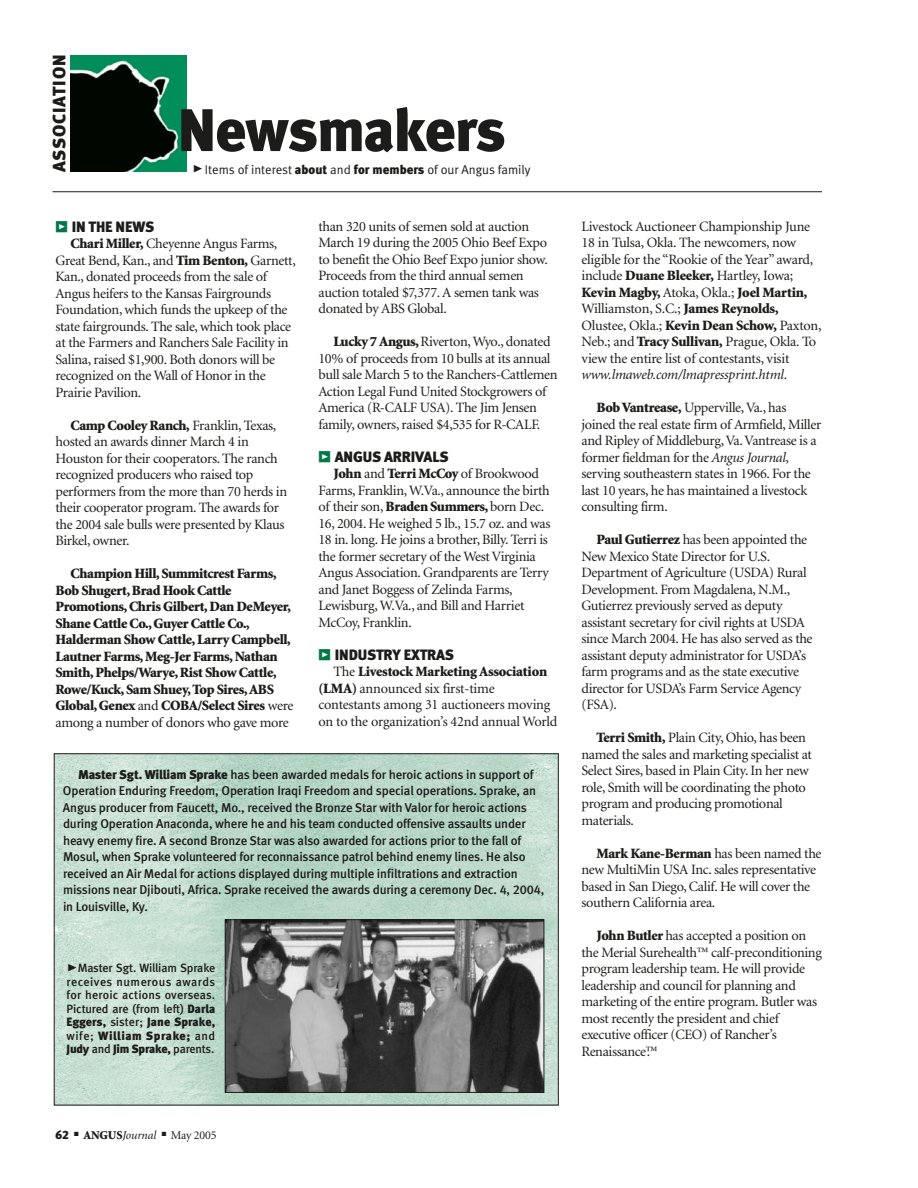
<style>
.page{position:relative;width:918px;height:1188px;background:#fff}
.page>*{position:absolute;margin:0;border:0;box-sizing:border-box;transform-origin:0 0}
.t1{font:60px "Meta Black LF";letter-spacing:-.015em;color:#1c1c1a}
.t2{font:18px "Meta Black LF";letter-spacing:.05em;color:#1c1c1a}
.t3{font:15px "Meta Black LF";letter-spacing:-.01em;color:#1c1c1a}
.t4{font:14.25px/16.5px "Minion";letter-spacing:-.025em;color:#1c1c1a}
.t5{font:900 14.25px/16.5px "Minion";letter-spacing:-.025em;color:#1c1c1a}
.t6{font:12.75px/16.5px "Meta Medium LF";letter-spacing:-.01em;color:#1c1c1a}
.t7{font:12.75px "Meta Normal LF";color:#1c1c1a}
.t8{font:12px/13.5px "Meta Medium LF";letter-spacing:.015em;color:#1c1c1a;text-align:justify}
.t9{font:12px/13.5px "Meta Black LF";letter-spacing:.005em;color:#1c1c1a;text-align:justify}
.t10{font:italic 12px "Minion";letter-spacing:-.01em;color:#1c1c1a}
.s1{font-family:"Meta Black Caps Expert";font-size:21px}
.s2{font-family:"Meta Black LF"}
.s3{font-family:"Meta Black Expert";color:#007947}
.s4{font-weight:900}
.s5{font-weight:400}
.s6{font-family:"Meta Medium LF"}
.s7{font-style:italic}
.s8{font-family:"Meta Black LF";font-style:normal}
.s9{font-weight:900;font-style:normal}
.s10{font-style:normal}
</style>
<div class="page">
<img style="left:71px;top:55px;width:116px;height:117px">
<hr style="left:53px;top:192px;width:769px;height:1px;background:#1c1c1a">
<img style="left:56px;top:756px;width:500px;height:347px">
<img style="left:227px;top:922px;width:315px;height:169px">
<div style="left:225px;top:920px;width:319px;height:173px;border:1px solid #1c1c1a"></div>
<p class="t2" style="left:52px;top:172px;width:119px;rotate:-90deg">ASSOCIATION</p>
<h1 class="t1" style="left:178px;top:107px;width:330px">Newsmakers</h1>
<p class="t7" style="left:192px;top:164px;width:340px"><span class="s1">@</span> Items of interest <span class="s2">about</span> and <span class="s2">for members</span> of our Angus family</p>
<p class="t3" style="left:56px;top:221px;width:100px"><span class="s3">Z</span> IN THE NEWS</p>
<p class="t4" style="left:55px;top:236px;width:242px;text-indent:15px"><span class="s4">Chari Miller,</span> Cheyenne Angus Farms, Great Bend, Kan., and <span class="s4">Tim Benton,</span> Garnett, Kan., donated proceeds from the sale of Angus heifers to the Kansas Fairgrounds Foundation, which funds the upkeep of the state fairgrounds. The sale, which took place at the Farmers and Ranchers Sale Facility in Salina, raised $1,900. Both donors will be recognized on the Wall of Honor in the Prairie Pavilion.</p>
<p class="t4" style="left:55px;top:418px;width:233px;text-indent:15px"><span class="s4">Camp Cooley Ranch,</span> Franklin, Texas, hosted an awards dinner March 4 in Houston for their cooperators. The ranch recognized producers who raised top performers from the more than 70 herds in their cooperator program. The awards for the 2004 sale bulls were presented by Klaus Birkel, owner.</p>
<p class="t5" style="left:55px;top:566px;width:239px;text-indent:15px">Champion Hill, Summitcrest Farms, Bob Shugert, Brad Hook Cattle Promotions, Chris Gilbert, Dan DeMeyer, Shane Cattle Co., Guyer Cattle Co., Halderman Show Cattle, Larry Campbell, Lautner Farms, Meg-Jer Farms, Nathan Smith, Phelps/Warye, Rist Show Cattle, Rowe/Kuck, Sam Shuey, Top Sires, ABS Global, Genex <span class="s5">and</span> COBA/Select Sires <span class="s5">were among a number of donors who gave more</span></p>
<p class="t4" style="left:318px;top:219px;width:231px">than 320 units of semen sold at auction March 19 during the 2005 Ohio Beef Expo to benefit the Ohio Beef Expo junior show.<br>Proceeds from the third annual semen auction totaled $7,377. A semen tank was donated by ABS Global.</p>
<p class="t4" style="left:318px;top:334px;width:241px;text-indent:15px"><span class="s4">Lucky 7 Angus,</span>Riverton, Wyo., donated 10% of proceeds from 10 bulls at its annual bull sale March 5 to the Ranchers-Cattlemen Action Legal Fund United Stockgrowers of America (R-CALF USA). The Jim Jensen family, owners, raised $4,535 for R-CALF.</p>
<p class="t3" style="left:318px;top:451px;width:132px"><span class="s3">Z</span> ANGUS ARRIVALS</p>
<p class="t4" style="left:318px;top:466px;width:233px;text-indent:15px"><span class="s4">John</span> and <span class="s4">Terri McCoy</span> of Brookwood Farms, Franklin, W.Va., announce the birth of their son, <span class="s4">Braden Summers,</span>born Dec.<br>16, 2004. He weighed 5 lb., 15.7 oz. and was 18 in. long. He joins a brother, Billy. Terri is the former secretary of the West Virginia Angus Association. Grandparents are Terry and Janet Boggess of Zelinda Farms, Lewisburg, W.Va., and Bill and Harriet McCoy, Franklin.</p>
<p class="t3" style="left:318px;top:649px;width:137px"><span class="s3">Z</span> INDUSTRY EXTRAS</p>
<p class="t4" style="left:319px;top:664px;width:240px;text-indent:15px">The <span class="s4">Livestock Marketing Association (LMA)</span> announced six first-time contestants among 31 auctioneers moving on to the organization’s 42nd annual World</p>
<p class="t6" style="left:63px;top:767px;width:483px;text-indent:15px"><span class="s2">Master Sgt. William Sprake</span> has been awarded medals for heroic actions in support of Operation Enduring Freedom, Operation Iraqi Freedom and special operations. Sprake, an Angus producer from Faucett, Mo., received the Bronze Star with Valor for heroic actions during Operation Anaconda, where he and his team conducted offensive assaults under heavy enemy fire. A second Bronze Star was also awarded for actions prior to the fall of Mosul, when Sprake volunteered for reconnaissance patrol behind enemy lines. He also received an Air Medal for actions displayed during multiple infiltrations and extraction missions near Djibouti, Africa. Sprake received the awards during a ceremony Dec. 4, 2004, in Louisville, Ky.</p>
<p class="t8" style="left:67px;top:962px;width:150px"><span class="s1">@</span>Master Sgt. William Sprake receives numerous awards for heroic actions overseas.<br>Pictured are (from left) <span class="s2">Darla</span></p>
<p class="t9" style="left:67px;top:1016px;width:150px">Eggers, <span class="s6">sister;</span> Jane Sprake, <span class="s6">wife;</span> William Sprake; <span class="s6">and </span>Judy <span class="s6">and</span> Jim Sprake, <span class="s6">parents.</span></p>
<p class="t4" style="left:581px;top:219px;width:242px">Livestock Auctioneer Championship June 18 in Tulsa, Okla. The newcomers, now eligible for the “Rookie of the Year” award, include <span class="s4">Duane Bleeker,</span> Hartley, Iowa; <span class="s4">Kevin Magby,</span>Atoka, Okla.; <span class="s4">Joel Martin, </span>Williamston, S.C.; <span class="s4">James Reynolds, </span>Olustee, Okla.; <span class="s4">Kevin Dean Schow,</span> Paxton, Neb.; and <span class="s4">Tracy Sullivan,</span> Prague, Okla. To view the entire list of contestants, visit <span class="s7">www.lmaweb.com/lmapressprint.html</span>.</p>
<p class="t4" style="left:581px;top:400px;width:241px;text-indent:15px"><span class="s4">Bob Vantrease,</span> Upperville, Va., has joined the real estate firm of Armfield, Miller and Ripley of Middleburg, Va. Vantrease is a former fieldman for the <span class="s7">Angus Journal</span>, serving southeastern states in 1966. For the last 10 years, he has maintained a livestock consulting firm.</p>
<p class="t4" style="left:581px;top:532px;width:233px;text-indent:15px"><span class="s4">Paul Gutierrez</span> has been appointed the New Mexico State Director for U.S.<br>Department of Agriculture (USDA) Rural Development. From Magdalena, N.M., Gutierrez previously served as deputy assistant secretary for civil rights at USDA since March 2004. He has also served as the assistant deputy administrator for USDA’s farm programs and as the state executive director for USDA’s Farm Service Agency (FSA).</p>
<p class="t4" style="left:581px;top:730px;width:232px;text-indent:15px"><span class="s4">Terri Smith,</span> Plain City, Ohio, has been named the sales and marketing specialist at Select Sires, based in Plain City. In her new role, Smith will be coordinating the photo program and producing promotional materials.</p>
<p class="t4" style="left:581px;top:846px;width:242px;text-indent:15px"><span class="s4">Mark Kane-Berman</span> has been named the new MultiMin USA Inc. sales representative based in San Diego, Calif. He will cover the southern California area.</p>
<p class="t4" style="left:581px;top:928px;width:242px;text-indent:15px"><span class="s4">John Butler</span> has accepted a position on the Merial Surehealth™ calf-preconditioning program leadership team. He will provide leadership and council for planning and marketing of the entire program. Butler was most recently the president and chief executive officer (CEO) of Rancher’s Renaissance™.</p>
<p class="t10" style="left:56px;top:1130px;width:162px"><span class="s8">62</span> ■ <span class="s9">ANGUS</span>Journal ■ <span class="s10">May 2005</span></p>
</div>
